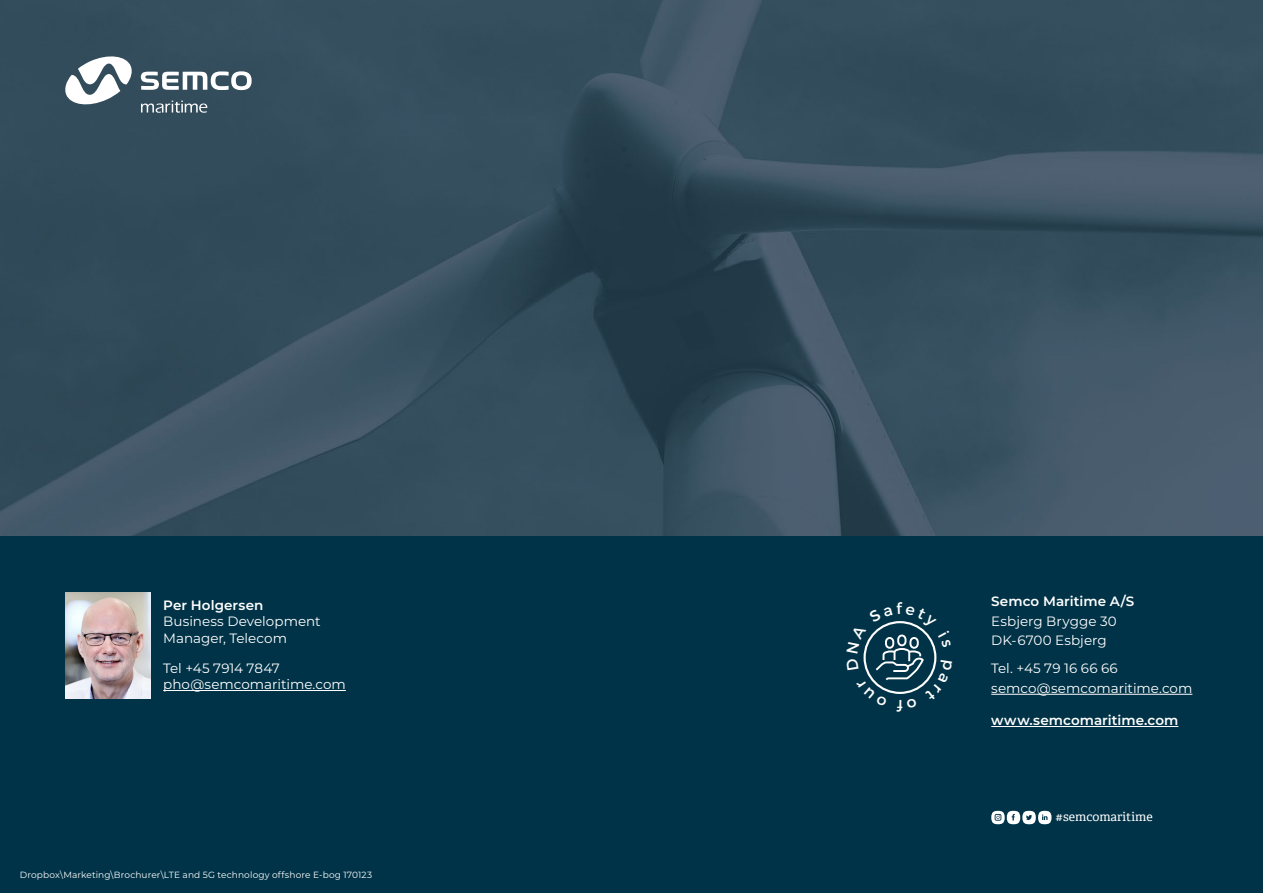
<style>
.page{position:relative;width:1263px;height:893px;background:#fff}
.page>*{position:absolute;margin:0;border:0;box-sizing:border-box;transform-origin:0 0}
.t1{font:13.5px/19.5px "Montserrat";color:#fff}
.t2{font:600 13.5px "Montserrat";letter-spacing:.005em;color:#fff}
.t3{font:12.3px "Adelle";color:#fff}
.t4{font:9px "Montserrat";letter-spacing:.015em;color:#fff}
</style>
<div class="page">
<div style="left:0;top:534px;width:1263px;height:359px;background:#003347"></div>
<img style="left:0;top:0;width:1263px;height:536px">
<svg style="left:141px;top:71px;width:111px;height:19px"></svg>
<svg style="left:141px;top:101px;width:66px;height:12px"></svg>
<svg style="left:64px;top:53px;width:69px;height:55px"></svg>
<svg style="left:991px;top:811px;width:60px;height:13px"></svg>
<hr style="left:991px;top:694px;width:201px;height:1px;background:#fff">
<hr style="left:991px;top:726px;width:187px;height:1px;background:#fff">
<hr style="left:163px;top:690px;width:183px;height:1px;background:#fff">
<img style="left:65px;top:592px;width:85px;height:107px">
<svg style="left:863px;top:621px;width:74px;height:73px"></svg>
<p class="t2" style="left:163px;top:595px;width:102px">Per Holgersen</p>
<p class="t1" style="left:163px;top:613px;width:159px;line-height:16.5px">Business Development<br>Manager, Telecom</p>
<p class="t1" style="left:163px;top:659px;width:184px;line-height:16.5px">Tel +45 7914 7847 pho@semcomaritime.com</p>
<p class="t4" style="left:20px;top:868px;width:354px">Dropbox\Marketing\Brochurer\LTE and 5G technology offshore E-bog 170123</p>
<p class="t2" style="left:991px;top:592px;width:144px">Semco Maritime A/S</p>
<p class="t1" style="left:991px;top:611px;width:127px">Esbjerg Brygge 30<br>DK-6700 Esbjerg</p>
<p class="t1" style="left:991px;top:658px;width:203px">Tel. +45 79 16 66 66 semco@semcomaritime.com</p>
<p class="t2" style="left:991px;top:711px;width:189px">www.semcomaritime.com</p>
<p class="t3" style="left:1055px;top:809px;width:99px">#semcomaritime</p>
</div>
